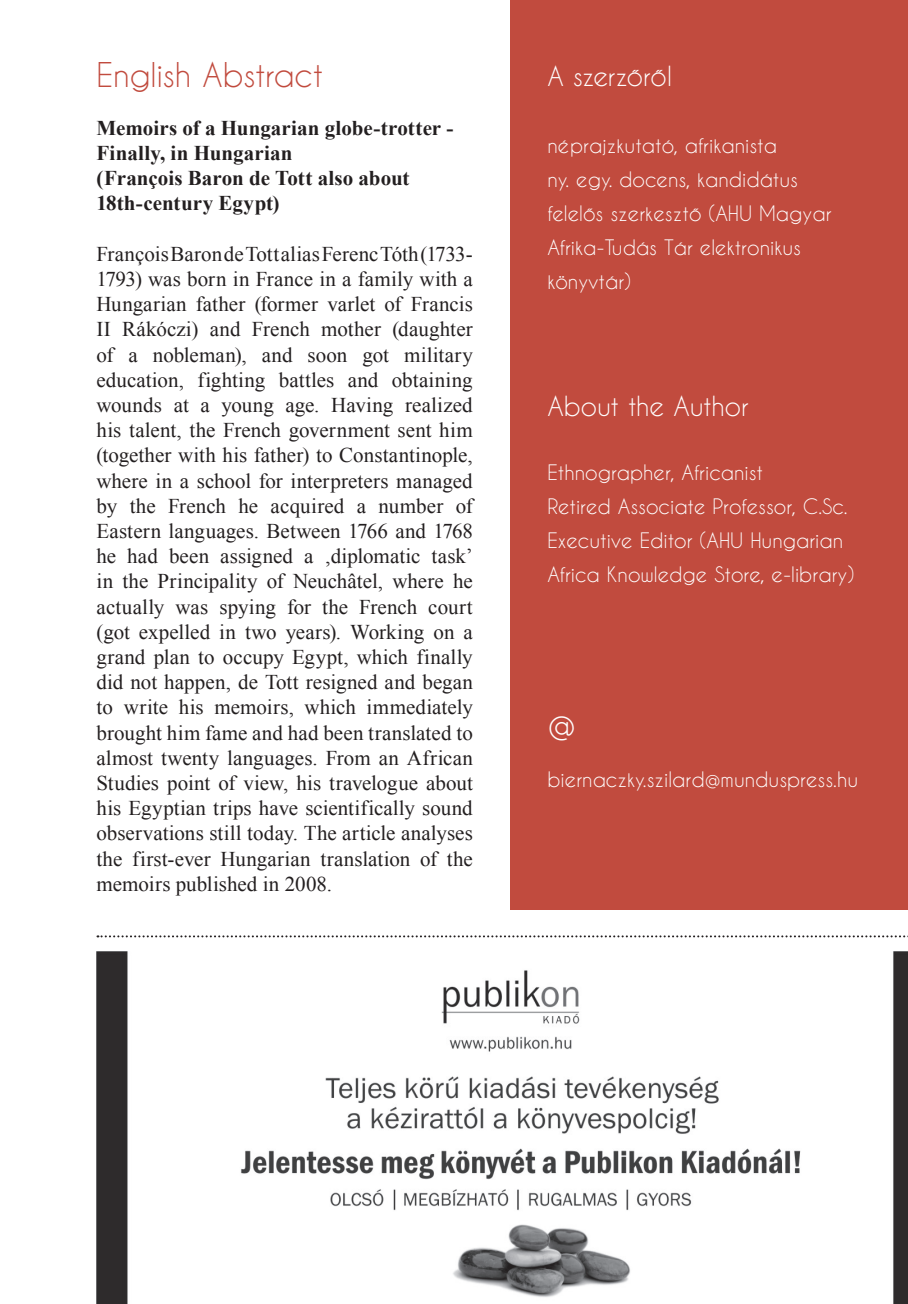
<style>
.page{position:relative;width:908px;height:1304px;background:#fff}
.page>*{position:absolute;margin:0;border:0;box-sizing:border-box;transform-origin:0 0}
.t1{font:36px "Caviar Dreams";color:#fff}
.t2{font:32px "Caviar Dreams";letter-spacing:-.01em;color:#c14b3e}
.t3{font:26px "Caviar Dreams";letter-spacing:-.005em;color:#fff}
.t4{font:21px/25.2px "Times New Roman";color:#231f20;text-align:justify}
.t5{font:700 21px/25.2px "Times New Roman";color:#231f20}
.t6{font:20px/34px "Caviar Dreams";color:#fff}
</style>
<div class="page">
<div style="left:510px;top:0;width:397px;height:909px;background:#c14b3e"></div>
<img style="left:96px;top:951px;width:811px;height:353px">
<svg style="left:97px;top:935px;width:811px;height:2px"></svg>
<h2 class="t2" style="left:96px;top:57px;width:228px">English Abstract</h2>
<p class="t3" style="left:547px;top:62px;width:126px">A szerzőről</p>
<p class="t5" style="left:96px;top:115px;width:358px">Memoirs of a Hungarian globe-trotter -<br>Finally, in Hungarian<br>(François Baron de Tott also about<br>18th-century Egypt)</p>
<p class="t4" style="left:96px;top:241px;width:378px">François Baron de Tott alias Ferenc Tóth (1733- 1793) was born in France in a family with a Hungarian father (former varlet of Francis II Rákóczi) and French mother (daughter of a nobleman), and soon got military education, fighting battles and obtaining wounds at a young age. Having realized his talent, the French government sent him (together with his father) to Constantinople, where in a school for interpreters managed by the French he acquired a number of Eastern languages. Between 1766 and 1768 he had been assigned a ‚diplomatic task’ in the Principality of Neuchâtel, where he actually was spying for the French court (got expelled in two years). Working on a grand plan to occupy Egypt, which finally did not happen, de Tott resigned and began to write his memoirs, which immediately brought him fame and had been translated to almost twenty languages. From an African Studies point of view, his travelogue about his Egyptian trips have scientifically sound observations still today. The article analyses the first-ever Hungarian translation of the memoirs published in 2008.</p>
<p class="t6" style="left:547px;top:128px;width:285px">néprajzkutató, afrikanista<br>ny. egy. docens, kandidátus felelős szerkesztő (AHU Magyar<br>Afrika-Tudás Tár elektronikus könyvtár)</p>
<p class="t3" style="left:547px;top:392px;width:203px">About the Author</p>
<p class="t6" style="left:547px;top:455px;width:308px">Ethnographer, Africanist<br>Retired Associate Professor, C.Sc.<br>Executive Editor (AHU Hungarian Africa Knowledge Store, e-library)</p>
<h1 class="t1" style="left:547px;top:704px;width:30px">@</h1>
<p class="t6" style="left:547px;top:762px;width:312px">biernaczky.szilard@munduspress.hu</p>
</div>
